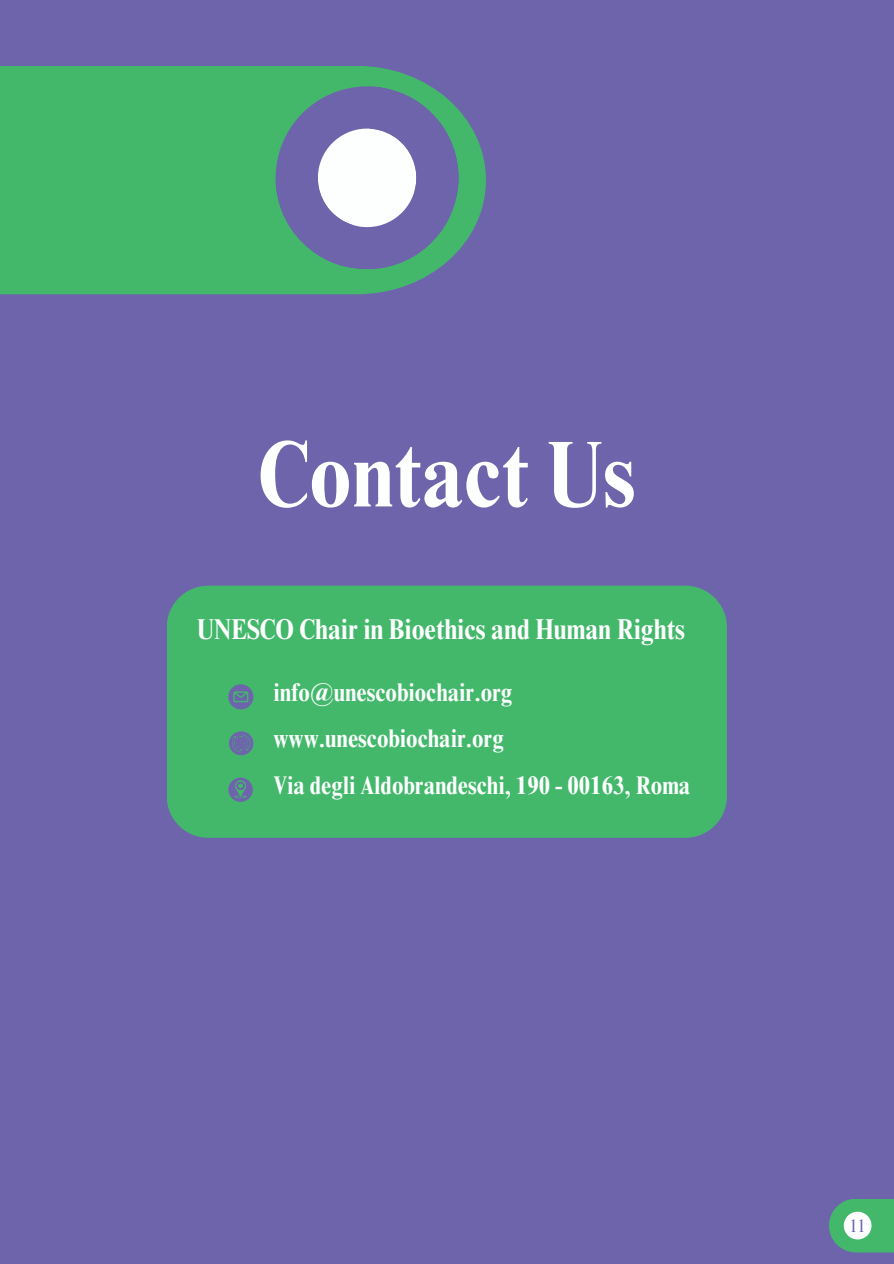
<style>
.page{position:relative;width:894px;height:1264px;background:#fff}
.page>*{position:absolute;margin:0;border:0;box-sizing:border-box;transform-origin:0 0}
.t1{font:700 condensed 94.5px "Times NRMT Pro";color:#fdfefe}
.t2{font:700 condensed 28.8px "Times NRMT Pro";color:#fff}
.t3{font:700 condensed 25.5px/46.5px "Times NRMT Pro";color:#fdfefe}
.t4{font:condensed 18px "Times NRMT Pro";color:#6d64ac}
</style>
<div class="page">
<div style="left:0;top:0;width:893px;height:1263px;background:#6d64ac"></div>
<div style="left:167px;top:585px;width:559px;height:252px;background:#43b86b"></div>
<svg style="left:229px;top:731px;width:24px;height:24px"></svg>
<svg style="left:228px;top:777px;width:25px;height:24px"></svg>
<svg style="left:228px;top:684px;width:25px;height:25px"></svg>
<div style="left:828px;top:1198px;width:65px;height:54px;background:#43b86b"></div>
<svg style="left:843px;top:1211px;width:28px;height:28px"></svg>
<svg style="left:0;top:66px;width:486px;height:228px;background:#45b26f"></svg>
<svg style="left:268px;top:76px;width:194px;height:196px"></svg>
<h1 class="t1" style="left:258px;top:419px;width:379px">Contact Us</h1>
<p class="t2" style="left:197px;top:612px;width:489px">UNESCO Chair in Bioethics and Human Rights</p>
<p class="t3" style="left:273px;top:669px;width:418px">info@unescobiochair.org www.unescobiochair.org<br>Via degli Aldobrandeschi, 190 - 00163, Roma</p>
<p class="t4" style="left:849px;top:1215px;width:18px">11</p>
</div>
